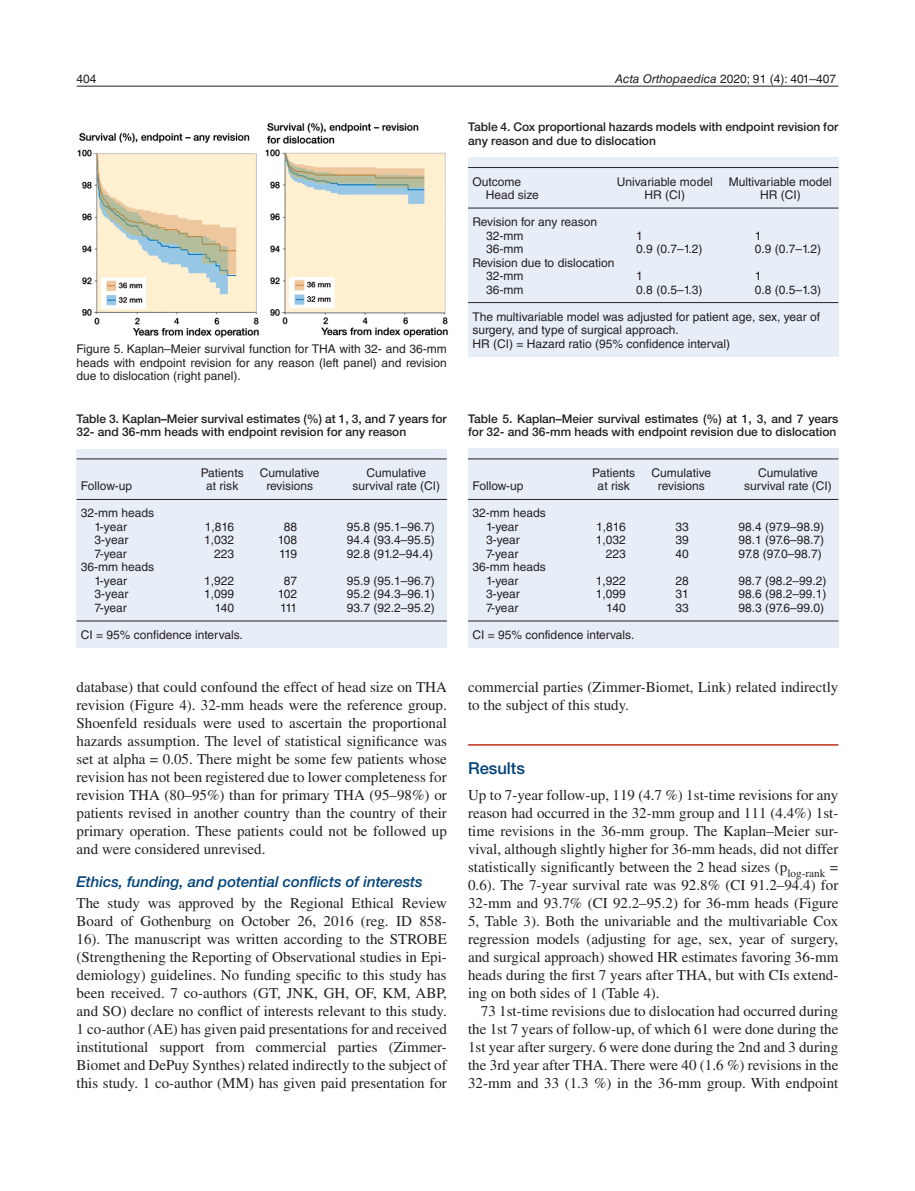
<style>
.page{position:relative;width:915px;height:1191px;background:#fff}
.page>*{position:absolute;margin:0;border:0;box-sizing:border-box;transform-origin:0 0}
.t1{font:500 16.5px "Helvetica Neue LTW1 G";color:#004279}
.t2{font:15px/18px "Times";color:#231f20;text-align:justify}
.t3{font:italic 500 15px "Helvetica Neue LTW1 G";color:#004279}
.t4{font:12px/13.5px "Helvetica LT Std";color:#231f20}
.t5{font:500 12px/13.5px "Helvetica Neue LTW1 G";color:#231f20}
.s1{font-style:italic}
</style>
<div class="page">
<hr style="left:77px;top:86px;width:761px;height:1px;background:#231f20">
<hr style="left:468px;top:744px;width:370px;height:1px;background:#bc2e18">
<div style="left:77px;top:449px;width:369px;height:199px;background:#e8eef8"></div>
<hr style="left:77px;top:458px;width:369px;height:1px;background:#231f20">
<hr style="left:77px;top:499px;width:369px;height:1px;background:#231f20">
<hr style="left:77px;top:620px;width:369px;height:1px;background:#231f20">
<div style="left:468px;top:157px;width:370px;height:200px;background:#e8eef8"></div>
<hr style="left:468px;top:167px;width:370px;height:1px;background:#231f20">
<hr style="left:468px;top:208px;width:370px;height:1px;background:#231f20">
<hr style="left:468px;top:302px;width:370px;height:1px;background:#231f20">
<div style="left:468px;top:449px;width:370px;height:199px;background:#e8eef8"></div>
<hr style="left:468px;top:458px;width:370px;height:1px;background:#231f20">
<hr style="left:468px;top:499px;width:370px;height:1px;background:#231f20">
<hr style="left:468px;top:620px;width:370px;height:1px;background:#231f20">
<img style="left:77px;top:132px;width:182px;height:206px">
<img style="left:265px;top:122px;width:183px;height:216px">
<p class="t4" style="left:77px;top:72px;width:22px">404</p>
<p class="t4" style="left:615px;top:72px;width:222px"><span class="s1">Acta Orthopaedica</span> 2020; 91 (4): 401–407</p>
<p class="t5" style="left:468px;top:120px;width:371px">Table 4. Cox proportional hazards models with endpoint revision for any reason and due to dislocation</p>
<p class="t4" style="left:472px;top:174px;width:50px">Outcome</p>
<p class="t4" style="left:616px;top:174px;width:97px">Univariable model</p>
<p class="t4" style="left:728px;top:174px;width:104px">Multivariable model</p>
<p class="t4" style="left:485px;top:188px;width:55px">Head size</p>
<p class="t4" style="left:644px;top:188px;width:42px">HR (CI)</p>
<p class="t4" style="left:759px;top:188px;width:42px">HR (CI)</p>
<p class="t4" style="left:486px;top:215px;width:112px;text-indent:-14px">Revision for any reason<br>32-mm</p>
<p class="t4" style="left:636px;top:228px;width:8px">1</p>
<p class="t4" style="left:754px;top:228px;width:8px">1</p>
<p class="t4" style="left:77px;top:342px;width:371px;text-align:justify">Figure 5. Kaplan–Meier survival function for THA with 32- and 36-mm heads with endpoint revision for any reason (left panel) and revision due to dislocation (right panel).</p>
<p class="t5" style="left:77px;top:412px;width:371px">Table 3. Kaplan–Meier survival estimates (%) at 1, 3, and 7 years for<br>32- and 36-mm heads with endpoint revision for any reason</p>
<p class="t4" style="left:201px;top:466px;width:44px">Patients</p>
<p class="t4" style="left:260px;top:466px;width:61px">Cumulative</p>
<p class="t4" style="left:366px;top:466px;width:61px">Cumulative</p>
<p class="t4" style="left:81px;top:479px;width:53px">Follow-up</p>
<p class="t4" style="left:206px;top:479px;width:34px">at risk</p>
<p class="t4" style="left:266px;top:479px;width:48px">revisions</p>
<p class="t4" style="left:352px;top:479px;width:89px">survival rate (CI)</p>
<p class="t4" style="left:95px;top:506px;width:61px;text-indent:-14px">32-mm heads<br>1-year</p>
<p class="t4" style="left:205px;top:520px;width:31px">1,816</p>
<p class="t4" style="left:284px;top:520px;width:15px">88</p>
<p class="t4" style="left:347px;top:520px;width:90px">95.8 (95.1–96.7)</p>
<p class="t4" style="left:95px;top:533px;width:35px">3-year</p>
<p class="t4" style="left:204px;top:533px;width:32px">1,032</p>
<p class="t4" style="left:278px;top:533px;width:21px">108</p>
<p class="t4" style="left:347px;top:533px;width:90px">94.4 (93.4–95.5)</p>
<p class="t4" style="left:95px;top:547px;width:34px">7-year</p>
<p class="t4" style="left:214px;top:547px;width:22px">223</p>
<p class="t4" style="left:279px;top:547px;width:20px">119</p>
<p class="t4" style="left:347px;top:547px;width:88px">92.8 (91.2–94.4)</p>
<p class="t4" style="left:95px;top:560px;width:61px;text-indent:-14px">36-mm heads<br>1-year</p>
<p class="t4" style="left:204px;top:574px;width:32px">1,922</p>
<p class="t4" style="left:284px;top:574px;width:15px">87</p>
<p class="t4" style="left:347px;top:574px;width:90px">95.9 (95.1–96.7)</p>
<p class="t4" style="left:95px;top:587px;width:35px">3-year</p>
<p class="t4" style="left:204px;top:587px;width:32px">1,099</p>
<p class="t4" style="left:278px;top:587px;width:21px">102</p>
<p class="t4" style="left:347px;top:587px;width:90px">95.2 (94.3–96.1)</p>
<p class="t4" style="left:95px;top:601px;width:34px">7-year</p>
<p class="t4" style="left:215px;top:601px;width:21px">140</p>
<p class="t4" style="left:280px;top:601px;width:19px">111</p>
<p class="t4" style="left:347px;top:601px;width:90px">93.7 (92.2–95.2)</p>
<p class="t4" style="left:81px;top:628px;width:163px">CI = 95% confidence intervals.</p>
<p class="t2" style="left:77px;top:677px;width:371px">database) that could confound the effect of head size on THA revision (Figure 4). 32-mm heads were the reference group.<br>Shoenfeld residuals were used to ascertain the proportional hazards assumption. The level of statistical significance was set at alpha = 0.05. There might be some few patients whose revision has not been registered due to lower completeness for revision THA (80–95%) than for primary THA (95–98%) or patients revised in another country than the country of their primary operation. These patients could not be followed up and were considered unrevised.</p>
<p class="t3" style="left:77px;top:872px;width:347px">Ethics, funding, and potential conflicts of interests</p>
<p class="t2" style="left:77px;top:893px;width:371px">The study was approved by the Regional Ethical Review Board of Gothenburg on October 26, 2016 (reg. ID 858- 16). The manuscript was written according to the STROBE (Strengthening the Reporting of Observational studies in Epi&shy;demiology) guidelines. No funding specific to this study has been received. 7 co-authors (GT, JNK, GH, OF, KM, ABP, and SO) declare no conflict of interests relevant to this study.<br>1 co-author (AE) has given paid presentations for and received institutional support from commercial parties (Zimmer-Biomet and DePuy Synthes) related indirectly to the subject of this study. 1 co-author (MM) has given paid presentation for</p>
<p class="t4" style="left:486px;top:242px;width:39px">36-mm</p>
<p class="t4" style="left:636px;top:242px;width:68px">0.9 (0.7–1.2)</p>
<p class="t4" style="left:754px;top:242px;width:68px">0.9 (0.7–1.2)</p>
<p class="t4" style="left:486px;top:255px;width:130px;text-indent:-14px">Revision due to dislocation<br>32-mm</p>
<p class="t4" style="left:636px;top:269px;width:8px">1</p>
<p class="t4" style="left:754px;top:269px;width:8px">1</p>
<p class="t4" style="left:486px;top:282px;width:39px">36-mm</p>
<p class="t4" style="left:636px;top:282px;width:68px">0.8 (0.5–1.3)</p>
<p class="t4" style="left:754px;top:282px;width:68px">0.8 (0.5–1.3)</p>
<p class="t4" style="left:472px;top:309px;width:349px">The multivariable model was adjusted for patient age, sex, year of surgery, and type of surgical approach.<br>HR (CI) = Hazard ratio (95% confidence interval)</p>
<p class="t5" style="left:468px;top:412px;width:371px">Table 5. Kaplan–Meier survival estimates (%) at 1, 3, and 7 years for 32- and 36-mm heads with endpoint revision due to dislocation</p>
<p class="t4" style="left:592px;top:466px;width:44px">Patients</p>
<p class="t4" style="left:651px;top:466px;width:61px">Cumulative</p>
<p class="t4" style="left:757px;top:466px;width:61px">Cumulative</p>
<p class="t4" style="left:472px;top:479px;width:53px">Follow-up</p>
<p class="t4" style="left:597px;top:479px;width:34px">at risk</p>
<p class="t4" style="left:657px;top:479px;width:48px">revisions</p>
<p class="t4" style="left:743px;top:479px;width:89px">survival rate (CI)</p>
<p class="t4" style="left:486px;top:506px;width:61px;text-indent:-14px">32-mm heads<br>1-year</p>
<p class="t4" style="left:596px;top:520px;width:31px">1,816</p>
<p class="t4" style="left:675px;top:520px;width:15px">33</p>
<p class="t4" style="left:738px;top:520px;width:87px">98.4 (97.9–98.9)</p>
<p class="t4" style="left:486px;top:533px;width:35px">3-year</p>
<p class="t4" style="left:595px;top:533px;width:32px">1,032</p>
<p class="t4" style="left:675px;top:533px;width:15px">39</p>
<p class="t4" style="left:738px;top:533px;width:87px">98.1 (97.6–98.7)</p>
<p class="t4" style="left:486px;top:547px;width:34px">7-year</p>
<p class="t4" style="left:605px;top:547px;width:22px">223</p>
<p class="t4" style="left:675px;top:547px;width:15px">40</p>
<p class="t4" style="left:738px;top:547px;width:85px">97.8 (97.0–98.7)</p>
<p class="t4" style="left:486px;top:560px;width:61px;text-indent:-14px">36-mm heads<br>1-year</p>
<p class="t4" style="left:595px;top:574px;width:32px">1,922</p>
<p class="t4" style="left:675px;top:574px;width:15px">28</p>
<p class="t4" style="left:738px;top:574px;width:90px">98.7 (98.2–99.2)</p>
<p class="t4" style="left:486px;top:587px;width:35px">3-year</p>
<p class="t4" style="left:595px;top:587px;width:32px">1,099</p>
<p class="t4" style="left:675px;top:587px;width:15px">31</p>
<p class="t4" style="left:738px;top:587px;width:90px">98.6 (98.2–99.1)</p>
<p class="t4" style="left:486px;top:601px;width:34px">7-year</p>
<p class="t4" style="left:606px;top:601px;width:21px">140</p>
<p class="t4" style="left:675px;top:601px;width:15px">33</p>
<p class="t4" style="left:738px;top:601px;width:87px">98.3 (97.6–99.0)</p>
<p class="t4" style="left:472px;top:628px;width:163px">CI = 95% confidence intervals.</p>
<p class="t2" style="left:468px;top:677px;width:371px">commercial parties (Zimmer-Biomet, Link) related indirectly to the subject of this study.</p>
<p class="t1" style="left:468px;top:758px;width:58px">Results</p>
<p class="t2" style="left:468px;top:785px;width:371px">Up to 7-year follow-up, 119 (4.7 %) 1st-time revisions for any reason had occurred in the 32-mm group and 111 (4.4%) 1st&shy;time revisions in the 36-mm group. The Kaplan–Meier sur&shy;vival, although slightly higher for 36-mm heads, did not differ statistically significantly between the 2 head sizes (p<sub>log-rank</sub> = 0.6). The 7-year survival rate was 92.8% (CI 91.2–94.4) for 32-mm and 93.7% (CI 92.2–95.2) for 36-mm heads (Figure 5, Table 3). Both the univariable and the multivariable Cox regression models (adjusting for age, sex, year of surgery, and surgical approach) showed HR estimates favoring 36-mm heads during the first 7 years after THA, but with CIs extend&shy;ing on both sides of 1 (Table 4).</p>
<p class="t2" style="left:468px;top:1001px;width:371px;text-indent:13px">73 1st-time revisions due to dislocation had occurred during the 1st 7 years of follow-up, of which 61 were done during the 1st year after surgery. 6 were done during the 2nd and 3 during the 3rd year after THA. There were 40 (1.6 %) revisions in the 32-mm and 33 (1.3 %) in the 36-mm group. With endpoint</p>
</div>
